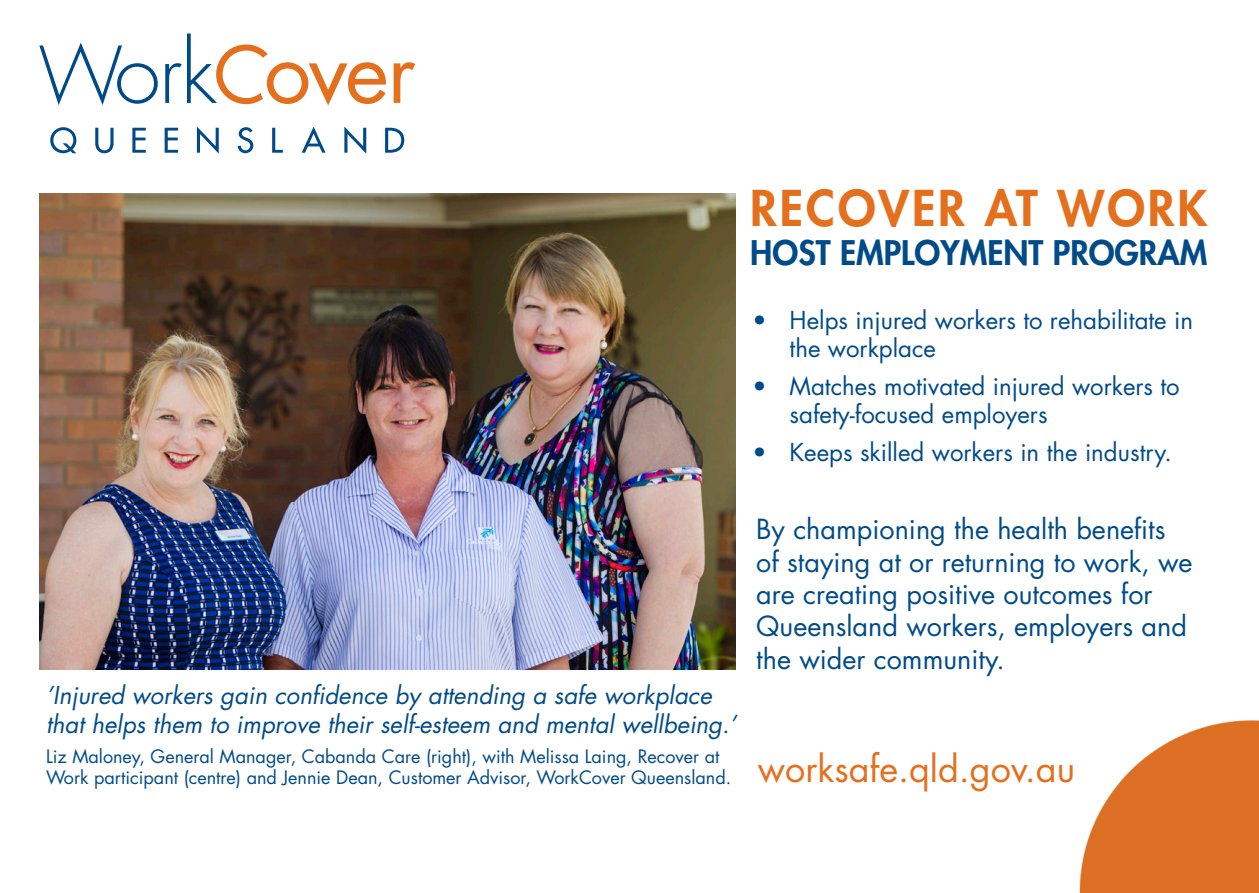
<style>
.page{position:relative;width:1259px;height:893px;background:#fff}
.page>*{position:absolute;margin:0;border:0;box-sizing:border-box;transform-origin:0 0}
.t1{font:800 48px "Futura Std";letter-spacing:.06em;color:#e4701e}
.t2{font:36px "Futura Std";color:#e4701e}
.t3{font:800 33px "Futura Std";color:#004b88}
.t4{font:27px/32.4px "Futura Std";color:#004b88}
.t5{font:24px/28.8px "Futura Std";color:#004b88}
.t6{font:italic 24px/28.8px "Futura Std";color:#004b87}
.t7{font:18px/21.6px "Futura Std";color:#004b87}
</style>
<div class="page">
<img style="left:1079px;top:720px;width:180px;height:173px">
<img style="left:40px;top:193px;width:696px;height:476px">
<svg style="left:39px;top:43px;width:119px;height:62px"></svg>
<svg style="left:393px;top:62px;width:22px;height:41px"></svg>
<svg style="left:165px;top:34px;width:221px;height:72px"></svg>
<svg style="left:50px;top:127px;width:26px;height:26px"></svg>
<svg style="left:95px;top:128px;width:19px;height:25px"></svg>
<svg style="left:132px;top:128px;width:14px;height:25px"></svg>
<svg style="left:165px;top:128px;width:13px;height:25px"></svg>
<svg style="left:197px;top:127px;width:22px;height:27px"></svg>
<svg style="left:238px;top:127px;width:15px;height:26px"></svg>
<svg style="left:272px;top:128px;width:11px;height:25px"></svg>
<svg style="left:302px;top:127px;width:23px;height:26px"></svg>
<svg style="left:344px;top:127px;width:22px;height:27px"></svg>
<svg style="left:385px;top:128px;width:19px;height:25px"></svg>
<p class="t1" style="left:750px;top:177px;width:458px">RECOVER AT WORK</p>
<p class="t3" style="left:750px;top:232px;width:458px">HOST EMPLOYMENT PROGRAM</p>
<p class="t5" style="left:789px;top:306px;width:405px;text-indent:-37px">• Helps injured workers to rehabilitate in the workplace</p>
<p class="t5" style="left:789px;top:372px;width:392px;text-indent:-37px">• Matches motivated injured workers to safety-focused employers</p>
<p class="t5" style="left:752px;top:438px;width:421px">• Keeps skilled workers in the industry.</p>
<p class="t6" style="left:46px;top:681px;width:692px">’Injured workers gain confidence by attending a safe workplace that helps them to improve their self-esteem and mental wellbeing.’</p>
<p class="t7" style="left:46px;top:745px;width:687px">Liz Maloney, General Manager, Cabanda Care (right), with Melissa Laing, Recover at<br>Work participant (centre) and Jennie Dean, Customer Advisor, WorkCover Queensland.</p>
<p class="t4" style="left:756px;top:513px;width:438px">By championing the health benefits of staying at or returning to work, we are creating positive outcomes for<br>Queensland workers, employers and the wider community.</p>
<p class="t2" style="left:758px;top:746px;width:319px">worksafe.qld.gov.au</p>
</div>
